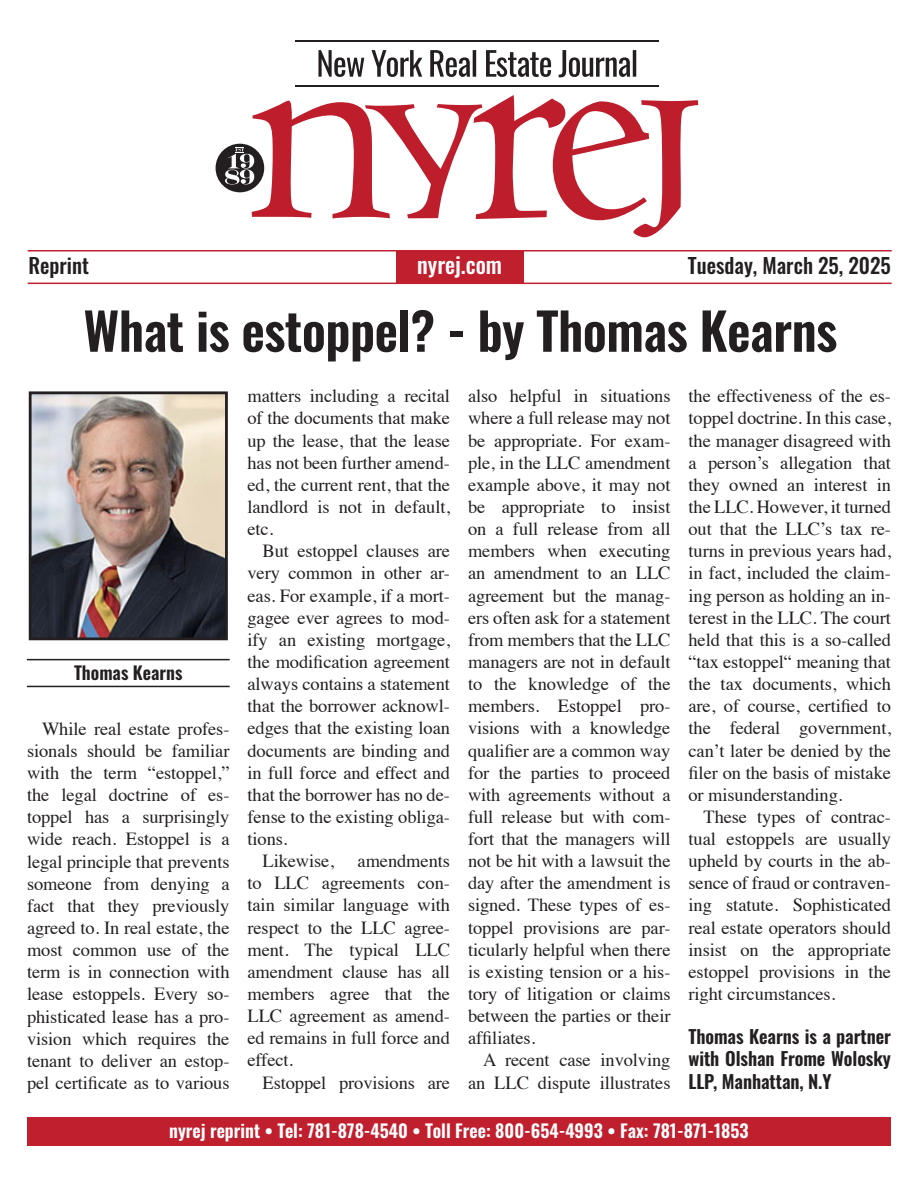
<style>
.page{position:relative;width:918px;height:1188px;background:#fff}
.page>*{position:absolute;margin:0;border:0;box-sizing:border-box;transform-origin:0 0}
.t1{font:600 51px "Oswald";letter-spacing:-.01em;color:#231f20}
.t2{font:500 22.5px "Oswald";color:#fff}
.t3{font:500 21px "Oswald";color:#231f20}
.t4{font:18.45px/22.2px "Times";letter-spacing:-.005em;color:#231f20;text-align:justify}
.t5{font:600 18.45px/22.2px "Oswald";letter-spacing:-.005em;color:#231f20;text-align:justify}
.t6{font:600 18px "Oswald";color:#fff}
.t7{font:600 18px "Oswald";color:#231f20}
</style>
<div class="page">
<hr style="left:28px;top:250px;width:864px;height:1px;background:#c01f2e">
<hr style="left:28px;top:283px;width:864px;height:1px;background:#c01f2e">
<div style="left:396px;top:250px;width:127px;height:33px;background:#c01f2e"></div>
<hr style="left:27px;top:686px;width:203px;height:1px;background:#231f20">
<hr style="left:27px;top:659px;width:203px;height:1px;background:#231f20">
<img style="left:33px;top:395px;width:191px;height:241px">
<div style="left:29px;top:391px;width:199px;height:249px;border:3px solid #231f20"></div>
<hr style="left:295px;top:85px;width:364px;height:2px;background:#231f20">
<hr style="left:295px;top:40px;width:364px;height:2px;background:#231f20">
<div style="left:216px;top:144px;width:48px;height:48px;background:#231f20;border-radius:50%"></div>
<svg style="left:225px;top:95px;width:473px;height:142px"></svg>
<svg style="left:318px;top:50px;width:318px;height:27px"></svg>
<div style="left:27px;top:1118px;width:864px;height:28px;background:#c01f2e"></div>
<p class="t3" style="left:28px;top:255px;width:62px">Reprint</p>
<p class="t2" style="left:417px;top:253px;width:86px">nyrej.com</p>
<p class="t3" style="left:688px;top:255px;width:204px">Tuesday, March 25, 2025</p>
<p class="t1" style="left:83px;top:304px;width:755px">What is estoppel? - by Thomas Kearns</p>
<p class="t4" style="left:468px;top:383px;width:204px">also helpful in situations where a full release may not be appropriate. For exam&shy;ple, in the LLC amendment example above, it may not be appropriate to insist on a full release from all members when executing an amendment to an LLC agreement but the manag&shy;ers often ask for a statement from members that the LLC managers are not in default to the knowledge of the members. Estoppel pro&shy;visions with a knowledge qualifier are a common way for the parties to proceed with agreements without a full release but with com&shy;fort that the managers will not be hit with a lawsuit the day after the amendment is signed. These types of es&shy;toppel provisions are par&shy;ticularly helpful when there is existing tension or a his&shy;tory of litigation or claims between the parties or their affiliates.</p>
<p class="t4" style="left:468px;top:1048px;width:204px;text-align:right">A recent case involving an LLC dispute illustrates</p>
<p class="t6" style="left:169px;top:1121px;width:581px">nyrej reprint • Tel: 781-878-4540 • Toll Free: 800-654-4993 • Fax: 781-871-1853</p>
<p class="t4" style="left:248px;top:383px;width:204px">matters including a recital of the documents that make up the lease, that the lease has not been further amend&shy;ed, the current rent, that the landlord is not in default, etc.</p>
<p class="t4" style="left:248px;top:538px;width:204px;text-indent:15px">But estoppel clauses are very common in other ar&shy;eas. For example, if a mort&shy;gagee ever agrees to mod&shy;ify an existing mortgage, the modification agreement always contains a statement that the borrower acknowl&shy;edges that the existing loan documents are binding and in full force and effect and that the borrower has no de&shy;fense to the existing obliga&shy;tions.</p>
<p class="t4" style="left:262px;top:848px;width:73px">Likewise,</p>
<p class="t4" style="left:688px;top:383px;width:204px">the effectiveness of the es&shy;toppel doctrine. In this case, the manager disagreed with a person’s allegation that they owned an interest in the LLC. However, it turned out that the LLC’s tax re&shy;turns in previous years had, in fact, included the claim&shy;ing person as holding an in&shy;terest in the LLC. The court held that this is a so-called “tax estoppel“ meaning that the tax documents, which are, of course, certified to the federal government, can’t later be denied by the filer on the basis of mistake or misunderstanding.</p>
<p class="t4" style="left:688px;top:804px;width:204px;text-indent:15px">These types of contrac&shy;tual estoppels are usually upheld by courts in the ab&shy;sence of fraud or contraven&shy;ing statute. Sophisticated real estate operators should insist on the appropriate estoppel provisions in the right circumstances.</p>
<p class="t5" style="left:688px;top:1027px;width:204px">Thomas Kearns is a partner with Olshan Frome Wolosky LLP, Manhattan, N.Y</p>
<p class="t7" style="left:74px;top:663px;width:110px">Thomas Kearns</p>
<p class="t4" style="left:27px;top:716px;width:204px;text-indent:15px">While real estate profes&shy;sionals should be familiar with the term “estoppel,” the legal doctrine of es&shy;toppel has a surprisingly wide reach. Estoppel is a legal principle that prevents someone from denying a fact that they previously agreed to. In real estate, the most common use of the term is in connection with lease estoppels. Every so&shy;phisticated lease has a pro&shy;vision which requires the tenant to deliver an estop&shy;pel certificate as to various</p>
<p class="t4" style="left:248px;top:848px;width:204px;text-indent:110px">amendments to LLC agreements con&shy;tain similar language with respect to the LLC agree&shy;ment. The typical LLC amendment clause has all members agree that the LLC agreement as amend&shy;ed remains in full force and effect.</p>
<p class="t4" style="left:262px;top:1070px;width:189px">Estoppel provisions are</p>
</div>
